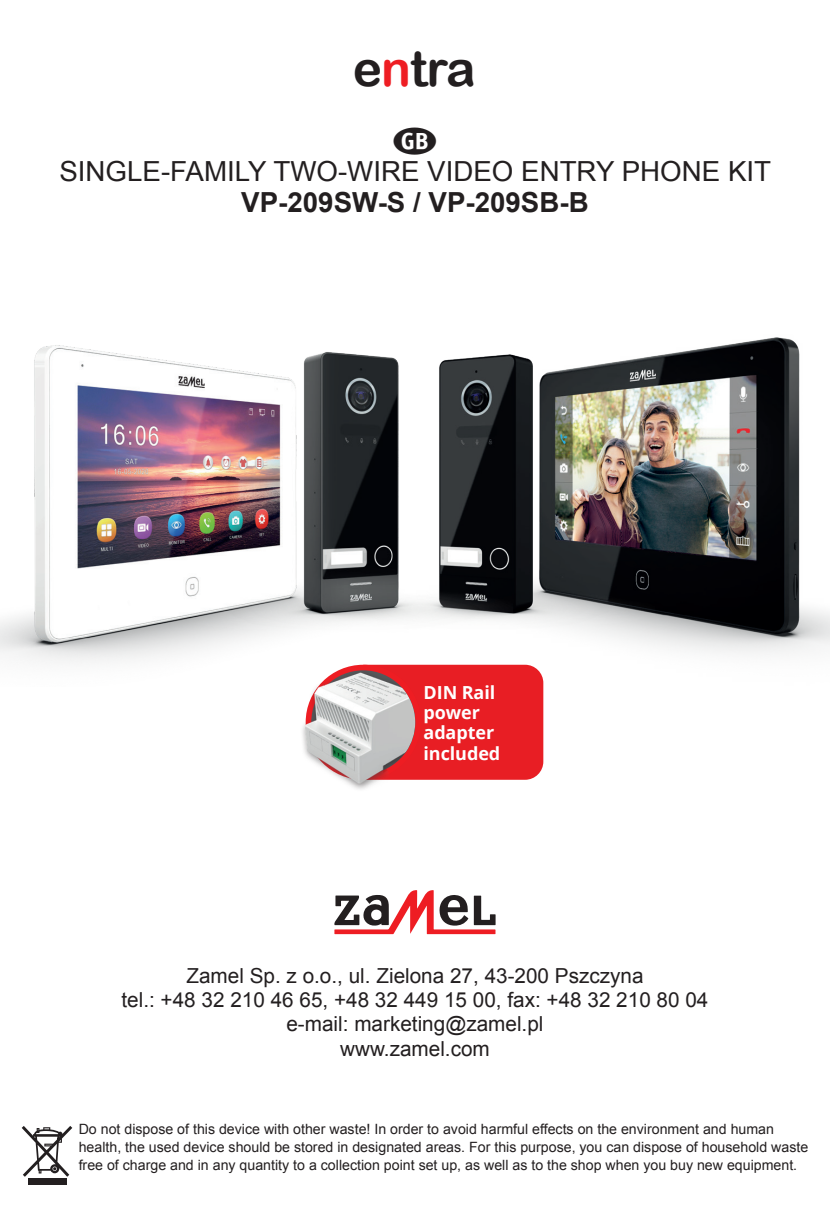
<style>
.page{position:relative;width:830px;height:1212px;background:#fff}
.page>*{position:absolute;margin:0;border:0;box-sizing:border-box;transform-origin:0 0}
.t1{font:49.5px "Arial Rounded MT Bold";letter-spacing:-.02em;color:#231f20}
.t2{font:27.68px "Arial";color:#231f20}
.t3{font:700 27.68px "Arial";color:#231f20}
.t4{font:700 24.75px "PF Din Display Pro";color:#231f20}
.t5{font:20.7px/24.3px "Arial";color:#231f20;text-align:center}
.t6{font:700 18px/20.2px "Open Sans";letter-spacing:-.005em;color:#fff}
.t7{font:14.17px/17.8px "Arial";color:#231f20}
.s1{color:#ee1d23}
</style>
<div class="page">
<svg style="left:334px;top:890px;width:161px;height:44px"></svg>
<svg style="left:22px;top:1126px;width:50px;height:51px"></svg>
<div style="left:28px;top:1178px;width:38px;height:7px;background:#231f20"></div>
<img style="left:654px;top:337px;width:175px;height:317px">
<img style="left:0;top:345px;width:360px;height:325px">
<div style="left:360px;top:664px;width:184px;height:116px;background:#e81e24"></div>
<div style="left:305px;top:665px;width:115px;height:115px;border:6px solid #ee1d23;border-radius:50%"></div>
<img style="left:302px;top:670px;width:113px;height:120px">
<img style="left:321px;top:354px;width:333px;height:296px">
<img style="left:179px;top:345px;width:333px;height:304px">
<h1 class="t1" style="left:352px;top:39px;width:124px">e<span class="s1">n</span>tra</h1>
<h3 class="t4" style="left:392px;top:126px;width:46px">∆</h3>
<h2 class="t2" style="left:59px;top:153px;width:713px">SINGLE-FAMILY TWO-WIRE VIDEO ENTRY PHONE KIT</h2>
<h2 class="t3" style="left:241px;top:184px;width:349px">VP-209SW-S / VP-209SB-B</h2>
<p class="t6" style="left:423px;top:682px;width:78px">DIN Rail power adapter included</p>
<h3 class="t5" style="left:121px;top:963px;width:588px">Zamel Sp. z o.o., ul. Zielona 27, 43-200 Pszczyna<br>tel.: +48 32 210 46 65, +48 32 449 15 00, fax: +48 32 210 80 04 e-mail: marketing@zamel.pl<br>www.zamel.com</h3>
<p class="t7" style="left:79px;top:1120px;width:730px">Do not dispose of this device with other waste! In order to avoid harmful effects on the environment and human health, the used device should be stored in designated areas. For this purpose, you can dispose of household waste free of charge and in any quantity to a collection point set up, as well as to the shop when you buy new equipment.</p>
</div>
